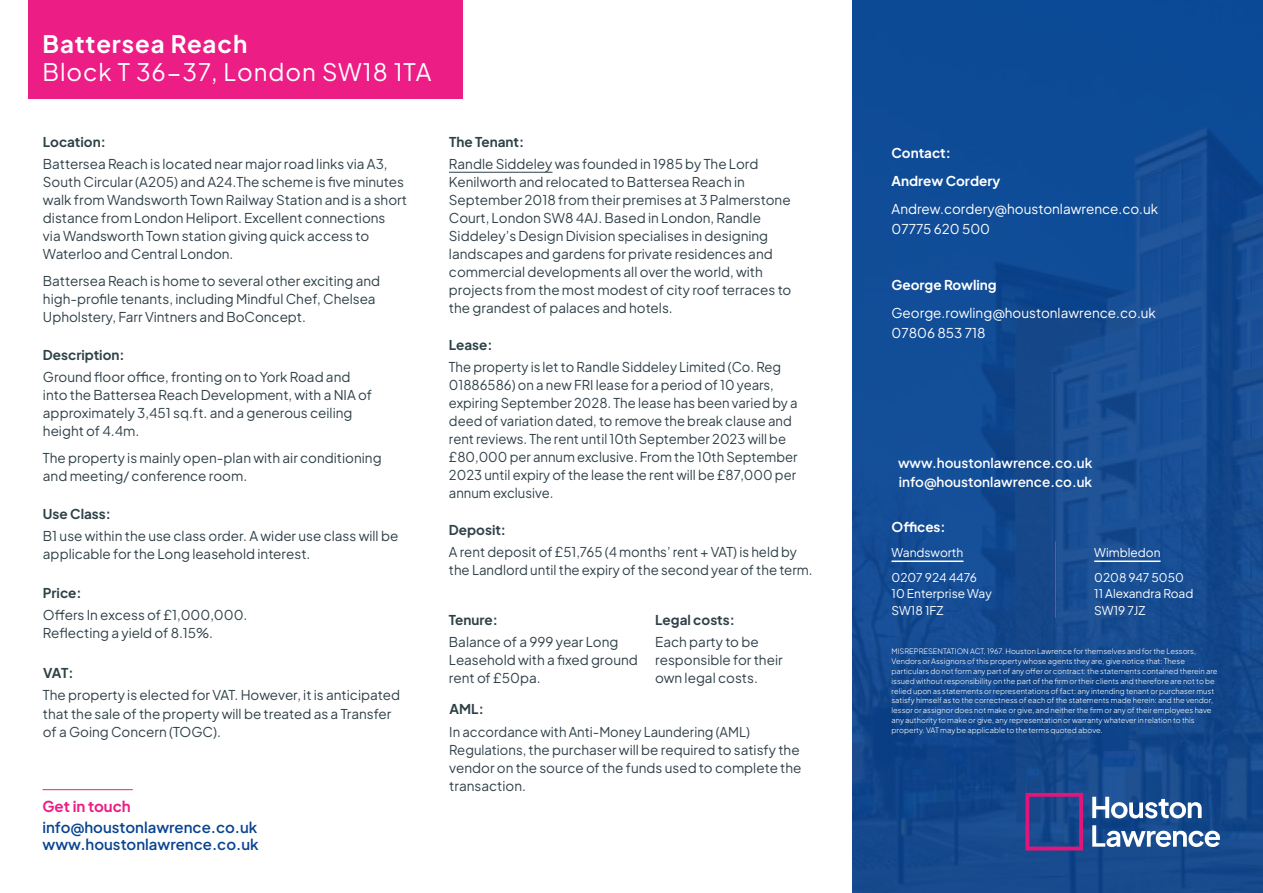
<style>
.page{position:relative;width:1263px;height:893px;background:#fff}
.page>*{position:absolute;margin:0;border:0;box-sizing:border-box;transform-origin:0 0}
.t1{font:24px "Plus Jakarta Sans";letter-spacing:.04em;color:#fff}
.t2{font:700 24px "Plus Jakarta Sans";letter-spacing:.04em;color:#fff}
.t3{font:600 15px "Plus Jakarta Sans";color:#094491}
.t4{font:700 15px "Plus Jakarta Sans";color:#ed1d86}
.t5{font:13.5px/18px "Plus Jakarta Sans";color:#2f4148}
.t6{font:13.5px/19.5px "Plus Jakarta Sans";color:#fff}
.t7{font:700 13.5px "Plus Jakarta Sans";color:#2f4148}
.t8{font:600 13.5px "Plus Jakarta Sans";color:#fff}
.t9{font:700 13.5px "Plus Jakarta Sans";color:#fff}
.t10{font:12px/16.5px "Plus Jakarta Sans";color:#fff}
.t11{font:300 7.5px/9.8px "Plus Jakarta Sans";color:#fff}
</style>
<div class="page">
<div style="left:852px;top:0;width:411px;height:893px;background:linear-gradient(to right,#114a93,#144b90)"></div>
<div style="left:28px;top:0;width:434px;height:99px;background:#ed1d86"></div>
<hr style="left:1055px;top:541px;width:1px;height:77px;background:#ed1d86">
<hr style="left:891px;top:560px;width:72px;height:2px;background:#fff">
<hr style="left:1094px;top:560px;width:66px;height:2px;background:#fff">
<hr style="left:449px;top:172px;width:103px;height:1px;background:#2f4148">
<hr style="left:43px;top:789px;width:90px;height:1px;background:#ed1d86">
<svg style="left:1092px;top:797px;width:109px;height:21px"></svg>
<svg style="left:1092px;top:825px;width:128px;height:22px"></svg>
<svg style="left:1025px;top:793px;width:58px;height:57px;background:#473c87"></svg>
<p class="t2" style="left:43px;top:22px;width:206px">Battersea Reach</p>
<p class="t1" style="left:43px;top:53px;width:390px">Block T 36-37, London SW18 1TA</p>
<p class="t7" style="left:449px;top:130px;width:77px">The Tenant:</p>
<p class="t5" style="left:449px;top:154px;width:344px">Randle Siddeley was founded in 1985 by The Lord Kenilworth and relocated to Battersea Reach in September 2018 from their premises at 3 Palmerstone Court, London SW8 4AJ. Based in London, Randle Siddeley’s Design Division specialises in designing landscapes and gardens for private residences and commercial developments all over the world, with projects from the most modest of city roof terraces to the grandest of palaces and hotels.</p>
<p class="t7" style="left:449px;top:333px;width:45px">Lease:</p>
<p class="t5" style="left:449px;top:357px;width:350px">The property is let to Randle Siddeley Limited (Co. Reg 01886586) on a new FRI lease for a period of 10 years, expiring September 2028. The lease has been varied by a deed of variation dated, to remove the break clause and rent reviews. The rent until 10th September 2023 will be £80,000 per annum exclusive. From the 10th September 2023 until expiry of the lease the rent will be £87,000 per annum exclusive.</p>
<p class="t7" style="left:449px;top:517px;width:59px">Deposit:</p>
<p class="t5" style="left:449px;top:541px;width:365px">A rent deposit of £51,765 (4 months’ rent + VAT) is held by the Landlord until the expiry of the second year of the term.</p>
<p class="t7" style="left:43px;top:130px;width:64px">Location:</p>
<p class="t5" style="left:43px;top:154px;width:366px">Battersea Reach is located near major road links via A3, South Circular (A205) and A24.The scheme is five minutes walk from Wandsworth Town Railway Station and is a short distance from London Heliport. Excellent connections<br>via Wandsworth Town station giving quick access to Waterloo and Central London.</p>
<p class="t5" style="left:43px;top:270px;width:339px">Battersea Reach is home to several other exciting and high-profile tenants, including Mindful Chef, Chelsea<br>Upholstery, Farr Vintners and BoConcept.</p>
<p class="t7" style="left:43px;top:343px;width:83px">Description:</p>
<p class="t5" style="left:43px;top:367px;width:331px">Ground floor office, fronting on to York Road and into the Battersea Reach Development, with a NIA of approximately 3,451 sq.ft. and a generous ceiling height of 4.4m.</p>
<p class="t5" style="left:43px;top:447px;width:340px">The property is mainly open-plan with air conditioning and meeting/ conference room.</p>
<p class="t7" style="left:43px;top:501px;width:69px">Use Class:</p>
<p class="t5" style="left:43px;top:525px;width:357px">B1 use within the use class order. A wider use class will be applicable for the Long leasehold interest.</p>
<p class="t7" style="left:43px;top:581px;width:40px">Price:</p>
<p class="t5" style="left:43px;top:605px;width:206px">Offers In excess of £1,000,000.<br>Reflecting a yield of 8.15%.</p>
<p class="t7" style="left:449px;top:608px;width:51px">Tenure:</p>
<p class="t7" style="left:655px;top:608px;width:81px">Legal costs:</p>
<p class="t5" style="left:655px;top:632px;width:129px">Each party to be responsible for their own legal costs.</p>
<p class="t5" style="left:449px;top:632px;width:190px">Balance of a 999 year Long<br>Leasehold with a fixed ground rent of £50pa.</p>
<p class="t7" style="left:43px;top:661px;width:32px">VAT:</p>
<p class="t5" style="left:43px;top:685px;width:359px">The property is elected for VAT. However, it is anticipated that the sale of the property will be treated as a Transfer of a Going Concern (TOGC).</p>
<p class="t7" style="left:449px;top:697px;width:36px">AML:</p>
<p class="t5" style="left:449px;top:721px;width:354px">In accordance with Anti-Money Laundering (AML)<br>Regulations, the purchaser will be required to satisfy the vendor on the source of the funds used to complete the transaction.</p>
<p class="t4" style="left:43px;top:793px;width:90px">Get in touch</p>
<p class="t3" style="left:43px;top:814px;width:216px">info@houstonlawrence.co.uk</p>
<p class="t3" style="left:43px;top:832px;width:218px">www.houstonlawrence.co.uk</p>
<p class="t9" style="left:891px;top:141px;width:61px">Contact:</p>
<p class="t9" style="left:891px;top:169px;width:110px">Andrew Cordery</p>
<p class="t6" style="left:891px;top:198px;width:268px">Andrew.cordery@houstonlawrence.co.uk<br>07775 620 500</p>
<p class="t9" style="left:891px;top:273px;width:107px">George Rowling</p>
<p class="t6" style="left:891px;top:302px;width:266px">George.rowling@houstonlawrence.co.uk<br>07806 853 718</p>
<p class="t8" style="left:898px;top:451px;width:196px">www.houstonlawrence.co.uk</p>
<p class="t8" style="left:899px;top:470px;width:195px">info@houstonlawrence.co.uk</p>
<p class="t9" style="left:891px;top:515px;width:56px">Offices:</p>
<p class="t10" style="left:891px;top:543px;width:73px">Wandsworth</p>
<p class="t10" style="left:891px;top:568px;width:87px">0207 924 4476</p>
<p class="t10" style="left:891px;top:584px;width:102px">10 Enterprise Way<br>SW18 1FZ</p>
<p class="t10" style="left:1094px;top:543px;width:68px">Wimbledon</p>
<p class="t10" style="left:1094px;top:568px;width:91px">0208 947 5050</p>
<p class="t10" style="left:1094px;top:584px;width:101px">11 Alexandra Road<br>SW19 7JZ</p>
<p class="t11" style="left:891px;top:646px;width:328px">MISREPRESENTATION ACT, 1967. Houston Lawrence for themselves and for the Lessors, Vendors or Assignors of this property whose agents they are, give notice that: These particulars do not form any part of any offer or contract: the statements contained therein are issued without responsibility on the part of the firm or their clients and therefore are not to be relied upon as statements or representations of fact: any intending tenant or purchaser must satisfy himself as to the correctness of each of the statements made herein: and the vendor, lessor or assignor does not make or give, and neither the firm or any of their employees have any authority to make or give, any representation or warranty whatever in relation to this property. VAT may be applicable to the terms quoted above.</p>
</div>
